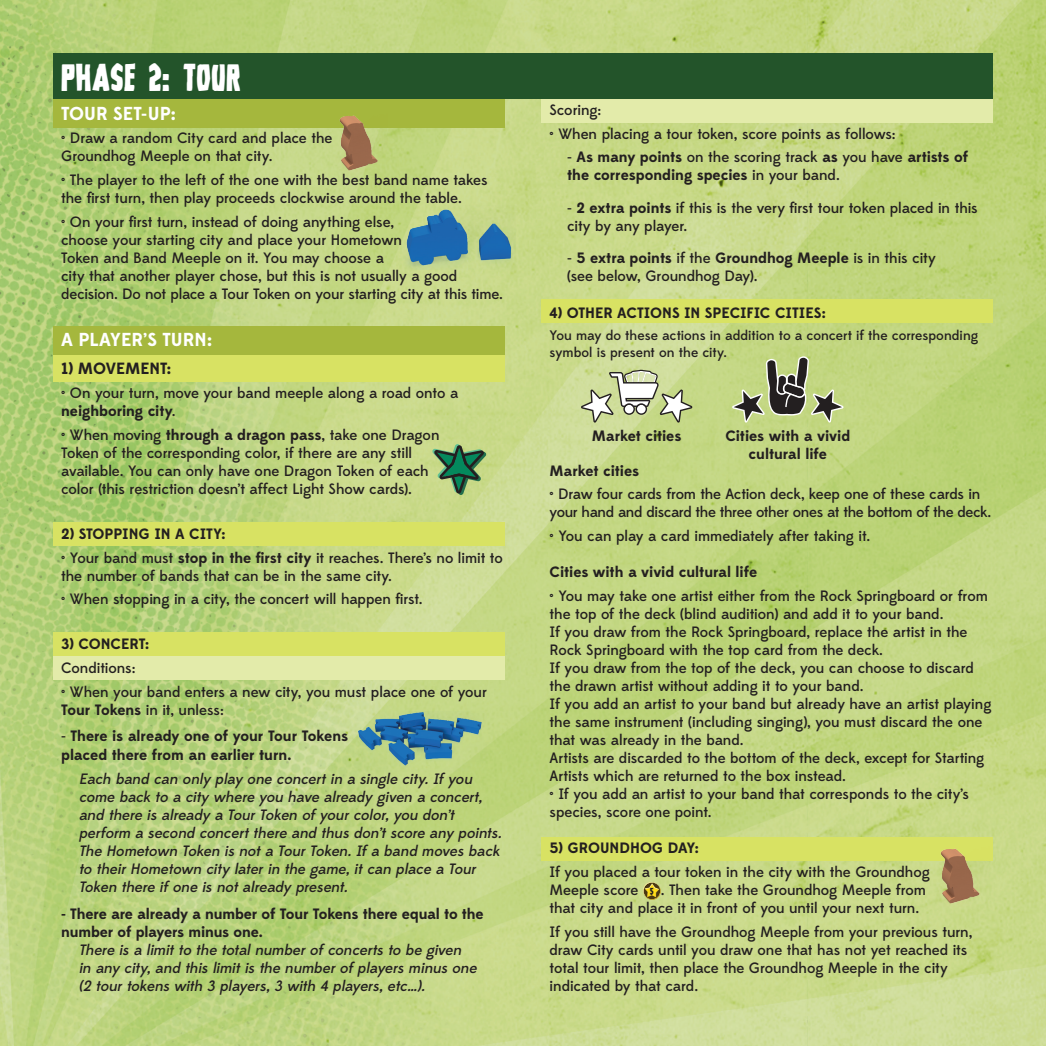
<style>
.page{position:relative;width:1046px;height:1046px;background:#fff}
.page>*{position:absolute;margin:0;border:0;box-sizing:border-box;transform-origin:0 0}
.t1{font:700 38.75px "Grim Ghost";letter-spacing:.03em;color:#fff}
.t2{font:700 18.75px "Edmondsans";color:#fff}
.t3{font:700 16.25px "Edmondsans";letter-spacing:-.01em;color:#231f20}
.t4{font:500 15px/18px "Edmondsans";letter-spacing:-.01em;color:#231f20}
.t5{font:italic 500 15px "Edmondsans";color:#231f20}
.t6{font:700 15px/18px "Edmondsans";letter-spacing:-.005em;color:#231f20}
.t7{font:500 13.75px/16.5px "Edmondsans";letter-spacing:-.005em;color:#231f20}
.s1{font-weight:700}
.s2{font-weight:500}
.s3{font-family:"Grim Ghost";font-weight:700;font-size:10.38px}
</style>
<div class="page">
<img style="left:0;top:0;width:1045px;height:1045px">
<img style="left:403px;top:205px;width:112px;height:64px">
<img style="left:354px;top:711px;width:132px;height:60px">
<div style="left:541px;top:99px;width:451px;height:24px;background:#e3ebaa"></div>
<div style="left:53px;top:53px;width:939px;height:46px;background:#23542a"></div>
<div style="left:53px;top:326px;width:451px;height:29px;background:#a5b73d"></div>
<div style="left:53px;top:355px;width:451px;height:26px;background:#d8e263"></div>
<div style="left:53px;top:522px;width:451px;height:23px;background:#d8e263"></div>
<div style="left:53px;top:99px;width:451px;height:28px;background:#a5b73d"></div>
<div style="left:541px;top:299px;width:451px;height:24px;background:#d8e263"></div>
<div style="left:541px;top:836px;width:451px;height:24px;background:#d8e263"></div>
<div style="left:53px;top:632px;width:451px;height:23px;background:#d8e263"></div>
<div style="left:53px;top:655px;width:451px;height:24px;background:#e3ebaa"></div>
<svg style="left:642px;top:881px;width:18px;height:18px"></svg>
<svg style="left:581px;top:370px;width:111px;height:52px"></svg>
<svg style="left:732px;top:356px;width:111px;height:66px;background:#9da974"></svg>
<img style="left:335px;top:115px;width:52px;height:59px">
<img style="left:937px;top:829px;width:52px;height:77px">
<svg style="left:432px;top:444px;width:54px;height:51px;background:#709b67"></svg>
<p class="t1" style="left:61px;top:57px;width:180px">PHASE 2: TOUR</p>
<p class="t2" style="left:61px;top:101px;width:116px">TOUR SET-UP:</p>
<p class="t4" style="left:61px;top:130px;width:273px">• Draw a random City card and place the</p>
<p class="t4" style="left:61px;top:148px;width:213px">Groundhog Meeple on that city.</p>
<p class="t4" style="left:61px;top:171px;width:428px">• The player to the left of the one with the best band name takes the first turn, then play proceeds clockwise around the table.</p>
<p class="t4" style="left:61px;top:213px;width:334px">• On your first turn, instead of doing anything else,</p>
<p class="t4" style="left:61px;top:231px;width:342px">choose your starting city and place your Hometown</p>
<p class="t4" style="left:61px;top:249px;width:324px">Token and Band Meeple on it. You may choose a</p>
<p class="t4" style="left:61px;top:267px;width:443px">city that another player chose, but this is not usually a good decision. Do not place a Tour Token on your starting city at this time.</p>
<p class="t2" style="left:61px;top:327px;width:152px">A PLAYER’S TURN:</p>
<p class="t3" style="left:61px;top:359px;width:112px">1) MOVEMENT:</p>
<p class="t4" style="left:61px;top:384px;width:398px">• On your turn, move your band meeple along a road onto a <span class="s1">neighboring city</span>.</p>
<p class="t4" style="left:61px;top:426px;width:380px">• When moving <span class="s1">through a dragon pass</span>, take one Dragon</p>
<p class="t4" style="left:61px;top:444px;width:352px">Token of the corresponding color, if there are any still</p>
<p class="t4" style="left:61px;top:462px;width:369px">available. You can only have one Dragon Token of each</p>
<p class="t4" style="left:61px;top:480px;width:352px">color (this restriction doesn’t affect Light Show cards).</p>
<p class="t6" style="left:61px;top:525px;width:166px">2) STOPPING IN A CITY:</p>
<p class="t4" style="left:61px;top:549px;width:443px">• Your band must <span class="s1">stop in the first city</span> it reaches. There’s no limit to the number of bands that can be in the same city.</p>
<p class="t4" style="left:61px;top:590px;width:363px">• When stopping in a city, the concert will happen first.</p>
<p class="t6" style="left:61px;top:635px;width:89px">3) CONCERT:</p>
<p class="t4" style="left:61px;top:659px;width:76px">Conditions:</p>
<p class="t4" style="left:61px;top:683px;width:427px">• When your band enters a new city, you must place one of your<br><span class="s1">Tour Tokens</span> in it, unless:</p>
<p class="t6" style="left:61px;top:727px;width:288px"><span class="s2">-</span> There is already one of your Tour Tokens</p>
<p class="t6" style="left:61px;top:745px;width:232px">placed there from an earlier turn.</p>
<p class="t5" style="left:79px;top:769px;width:398px">Each band can only play one concert in a single city. If you</p>
<p class="t5" style="left:79px;top:787px;width:408px">come back to a city where you have already given a concert,</p>
<p class="t5" style="left:79px;top:805px;width:380px">and there is already a Tour Token of your color, you don’t</p>
<p class="t5" style="left:79px;top:823px;width:428px">perform a second concert there and thus don’t score any points.</p>
<p class="t5" style="left:79px;top:841px;width:425px">The Hometown Token is not a Tour Token. If a band moves back</p>
<p class="t5" style="left:79px;top:859px;width:402px">to their Hometown city later in the game, it can place a Tour</p>
<p class="t5" style="left:79px;top:877px;width:273px">Token there if one is not already present.</p>
<p class="t6" style="left:61px;top:904px;width:424px">- There are already a number of Tour Tokens there equal to the number of players minus one.</p>
<p class="t5" style="left:79px;top:940px;width:387px">There is a limit to the total number of concerts to be given</p>
<p class="t5" style="left:79px;top:958px;width:403px">in any city, and this limit is the number of players minus one</p>
<p class="t5" style="left:79px;top:976px;width:351px">(2 tour tokens with 3 players, 3 with 4 players, etc…).</p>
<p class="t4" style="left:549px;top:101px;width:53px">Scoring:</p>
<p class="t4" style="left:549px;top:125px;width:347px">• When placing a tour token, score points as follows:</p>
<p class="t4" style="left:567px;top:149px;width:402px">- <span class="s1">As many points</span> on the scoring track <span class="s1">as</span> you have <span class="s1">artists of</span></p>
<p class="t6" style="left:567px;top:166px;width:274px">the corresponding species <span class="s2">in your band.</span></p>
<p class="t4" style="left:567px;top:199px;width:412px">- <span class="s1">2 extra points</span> if this is the very first tour token placed in this</p>
<p class="t4" style="left:567px;top:217px;width:122px">city by any player.</p>
<p class="t6" style="left:567px;top:249px;width:370px"><span class="s2">-</span> 5 extra points <span class="s2">if the</span> Groundhog Meeple <span class="s2">is in this city</span></p>
<p class="t4" style="left:567px;top:268px;width:192px">(see below, Groundhog Day).</p>
<p class="t6" style="left:549px;top:303px;width:277px">4) OTHER ACTIONS IN SPECIFIC CITIES:</p>
<p class="t7" style="left:549px;top:327px;width:430px">You may do these actions in addition to a concert if the corresponding symbol is present on the city.</p>
<p class="t6" style="left:592px;top:427px;width:91px">Market cities</p>
<p class="t6" style="left:725px;top:427px;width:126px;text-align:center">Cities with a vivid cultural life</p>
<p class="t6" style="left:549px;top:461px;width:91px">Market cities</p>
<p class="t4" style="left:549px;top:485px;width:443px">• Draw four cards from the Action deck, keep one of these cards in your hand and discard the three other ones at the bottom of the deck.</p>
<p class="t4" style="left:549px;top:527px;width:322px">• You can play a card immediately after taking it.</p>
<p class="t6" style="left:549px;top:563px;width:209px">Cities with a vivid cultural life</p>
<p class="t4" style="left:549px;top:587px;width:440px">• You may take one artist either from the Rock Springboard or from the top of the deck (blind audition) and add it to your band.</p>
<p class="t4" style="left:549px;top:623px;width:419px">If you draw from the Rock Springboard, replace the artist in the<br>Rock Springboard with the top card from the deck.</p>
<p class="t4" style="left:549px;top:659px;width:426px">If you draw from the top of the deck, you can choose to discard the drawn artist without adding it to your band.</p>
<p class="t4" style="left:549px;top:695px;width:443px">If you add an artist to your band but already have an artist playing the same instrument (including singing), you must discard the one that was already in the band.</p>
<p class="t4" style="left:549px;top:749px;width:436px">Artists are discarded to the bottom of the deck, except for Starting<br>Artists which are returned to the box instead.</p>
<p class="t4" style="left:549px;top:785px;width:421px">• If you add an artist to your band that corresponds to the city’s species, score one point.</p>
<p class="t6" style="left:549px;top:839px;width:151px">5) GROUNDHOG DAY:</p>
<p class="t4" style="left:549px;top:863px;width:382px">If you placed a tour token in the city with the Groundhog</p>
<p class="t4" style="left:549px;top:881px;width:378px">Meeple score <span class="s3">5</span> . Then take the Groundhog Meeple from</p>
<p class="t4" style="left:549px;top:899px;width:371px">that city and place it in front of you until your next turn.</p>
<p class="t4" style="left:549px;top:922px;width:424px">If you still have the Groundhog Meeple from your previous turn, draw City cards until you draw one that has not yet reached its total tour limit, then place the Groundhog Meeple in the city indicated by that card.</p>
</div>
